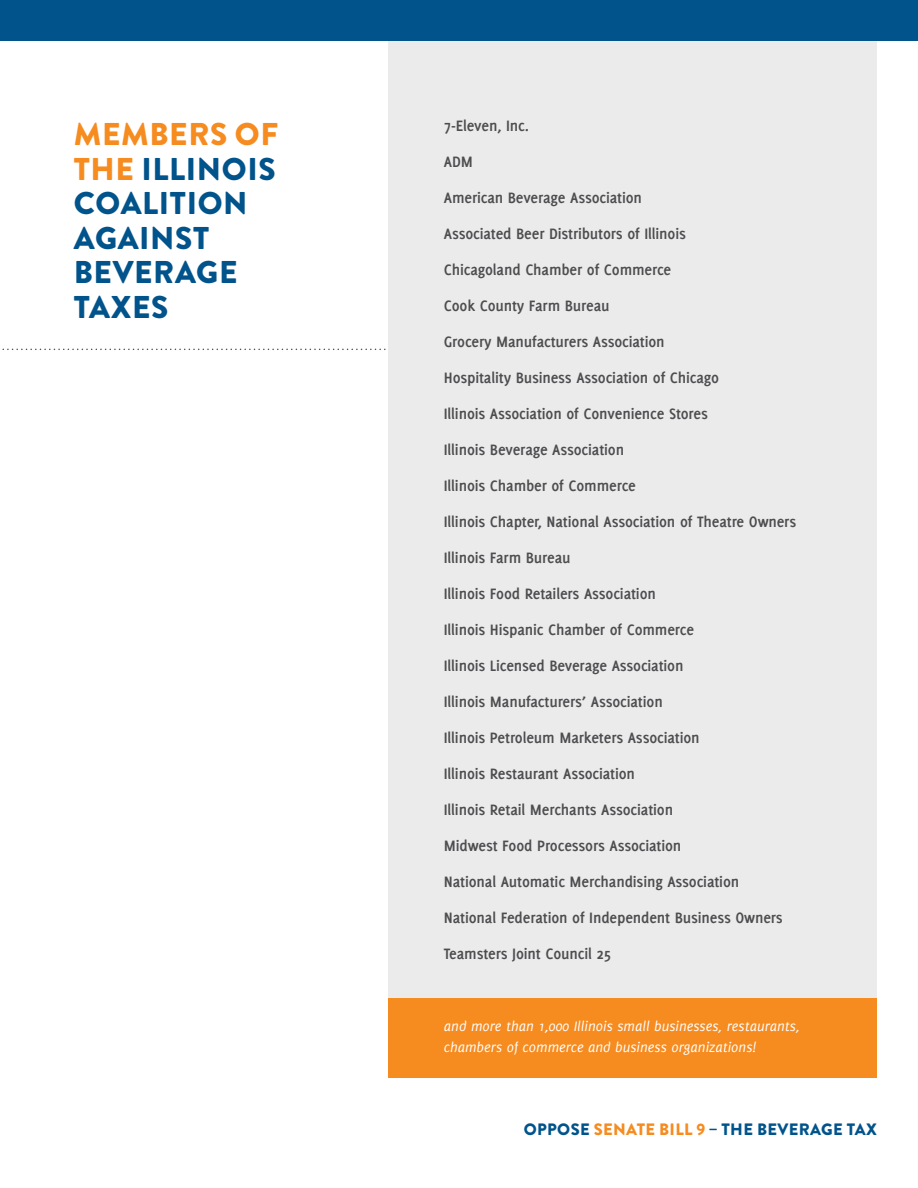
<style>
.page{position:relative;width:918px;height:1188px;background:#fff}
.page>*{position:absolute;margin:0;border:0;box-sizing:border-box;transform-origin:0 0}
.t1{font:900 31.5px/34.5px "Brandon Grotesque";letter-spacing:.02em;color:#00538b}
.t2{font:700 16.5px/36px "Delicious";letter-spacing:-.01em;color:#4d4d4f}
.t3{font:900 16.5px "Brandon Grotesque";letter-spacing:.02em;color:#00538b}
.t4{font:italic 15px/21px "Delicious";color:#fff}
.s1{color:#f68b1f}
</style>
<div class="page">
<svg style="left:2px;top:349px;width:384px;height:1px"></svg>
<div style="left:388px;top:11px;width:489px;height:1066px;background:#ebebec"></div>
<div style="left:388px;top:998px;width:489px;height:79px;background:#f68b1f"></div>
<div style="left:0;top:0;width:918px;height:40px;background:#00538b"></div>
<h1 class="t1" style="left:74px;top:117px;width:206px"><span class="s1">MEMBERS OF<br>THE</span> ILLINOIS<br>COALITION<br>AGAINST<br>BEVERAGE<br>TAXES</h1>
<p class="t2" style="left:444px;top:108px;width:354px">7-Eleven, Inc.<br>ADM<br>American Beverage Association<br>Associated Beer Distributors of Illinois<br>Chicagoland Chamber of Commerce<br>Cook County Farm Bureau<br>Grocery Manufacturers Association<br>Hospitality Business Association of Chicago<br>Illinois Association of Convenience Stores<br>Illinois Beverage Association<br>Illinois Chamber of Commerce<br>Illinois Chapter, National Association of Theatre Owners Illinois Farm Bureau<br>Illinois Food Retailers Association<br>Illinois Hispanic Chamber of Commerce<br>Illinois Licensed Beverage Association<br>Illinois Manufacturers’ Association<br>Illinois Petroleum Marketers Association<br>Illinois Restaurant Association<br>Illinois Retail Merchants Association<br>Midwest Food Processors Association<br>National Automatic Merchandising Association<br>National Federation of Independent Business Owners Teamsters Joint Council 25</p>
<p class="t4" style="left:444px;top:1015px;width:358px">and more than 1,000 Illinois small businesses, restaurants, chambers of commerce and business organizations!</p>
<p class="t3" style="left:524px;top:1117px;width:355px">OPPOSE <span class="s1">SENATE BILL 9</span> – THE BEVERAGE TAX</p>
</div>
